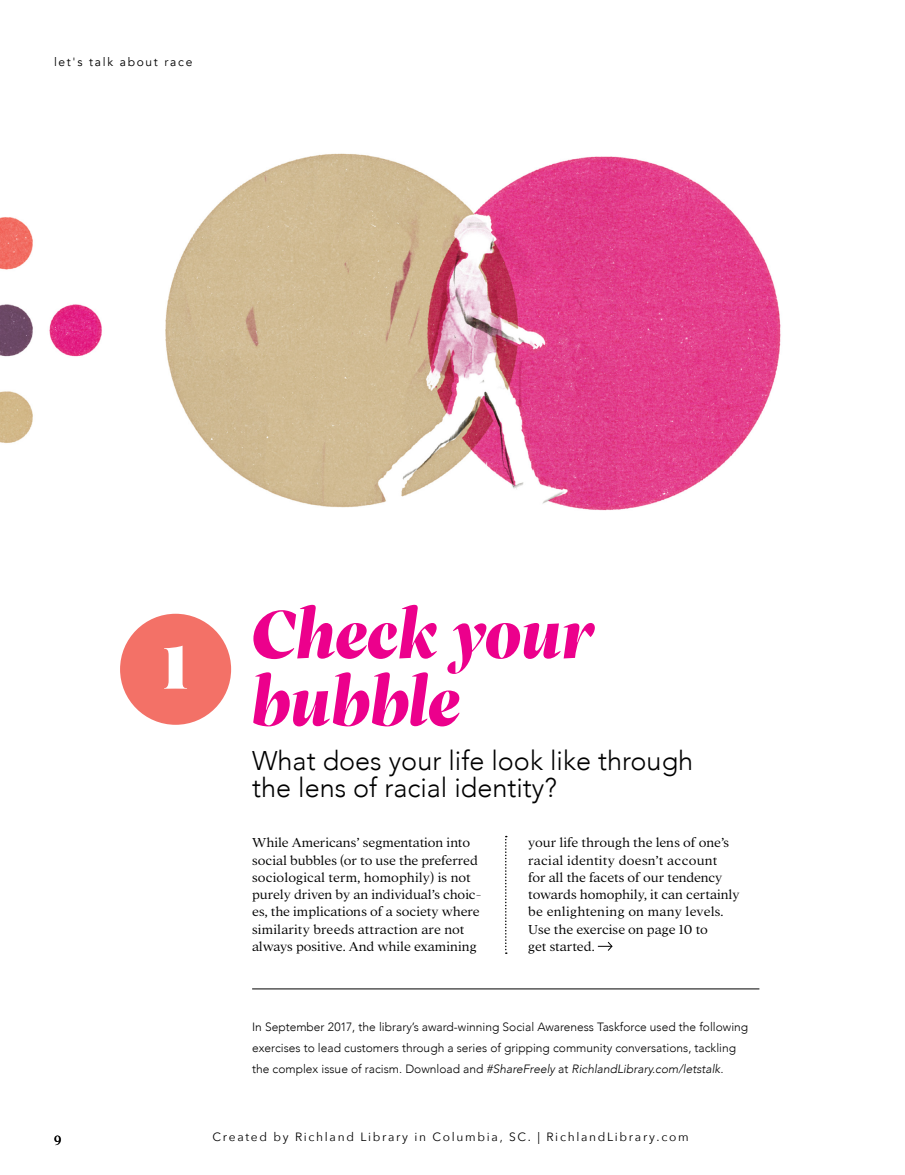
<style>
.page{position:relative;width:905px;height:1175px;background:#fff}
.page>*{position:absolute;margin:0;border:0;box-sizing:border-box;transform-origin:0 0}
.t1{font:italic 900 75px/67.5px "Inka B Display";color:#ec008c}
.t2{font:60px "Salome";color:#fff}
.t3{font:300 27px/27px "Avenir";color:#000}
.t4{font:300 14.25px/17.2px "Addington CF";color:#000}
.t5{font:13.5px "Number 23";color:#000}
.t6{font:300 12px/21px "Avenir";color:#000}
.t7{font:12px "Avenir Next";letter-spacing:.14em;color:#000}
.t8{font:12px "Avenir";letter-spacing:.14em;color:#000}
.s1{font-style:italic}
</style>
<div class="page">
<div style="left:120px;top:614px;width:111px;height:110px;background:#f37167;border-radius:50%"></div>
<svg style="left:598px;top:941px;width:15px;height:10px"></svg>
<svg style="left:505px;top:836px;width:2px;height:118px"></svg>
<hr style="left:252px;top:988px;width:507px;height:1px;background:#000">
<img style="left:0;top:153px;width:781px;height:358px">
<p class="t8" style="left:54px;top:55px;width:140px">let's talk about race</p>
<p class="t5" style="left:54px;top:1129px;width:9px">9</p>
<h2 class="t2" style="left:163px;top:628px;width:27px">1</h2>
<h1 class="t1" style="left:252px;top:601px;width:344px">Check your bubble</h1>
<h3 class="t3" style="left:252px;top:747px;width:442px">What does your life look like through the lens of racial identity?</h3>
<p class="t4" style="left:252px;top:834px;width:231px">While Americans’ segmentation into social bubbles (or to use the preferred sociological term, homophily) is not purely driven by an individual’s choic&shy;es, the implications of a society where similarity breeds attraction are not always positive. And while examining</p>
<p class="t4" style="left:528px;top:834px;width:213px">your life through the lens of one’s racial identity doesn’t account<br>for all the facets of our tendency towards homophily, it can certainly be enlightening on many levels.<br>Use the exercise on page 10 to<br>get started.</p>
<p class="t6" style="left:252px;top:1016px;width:497px">In September 2017, the library’s award-winning Social Awareness Taskforce used the following exercises to lead customers through a series of gripping community conversations, tackling the complex issue of racism. Download and <span class="s1">#ShareFreely</span> at <span class="s1">RichlandLibrary.com/letstalk.</span></p>
<p class="t7" style="left:212px;top:1127px;width:477px">Created by Richland Library in Columbia, SC. | RichlandLibrary.com</p>
</div>
